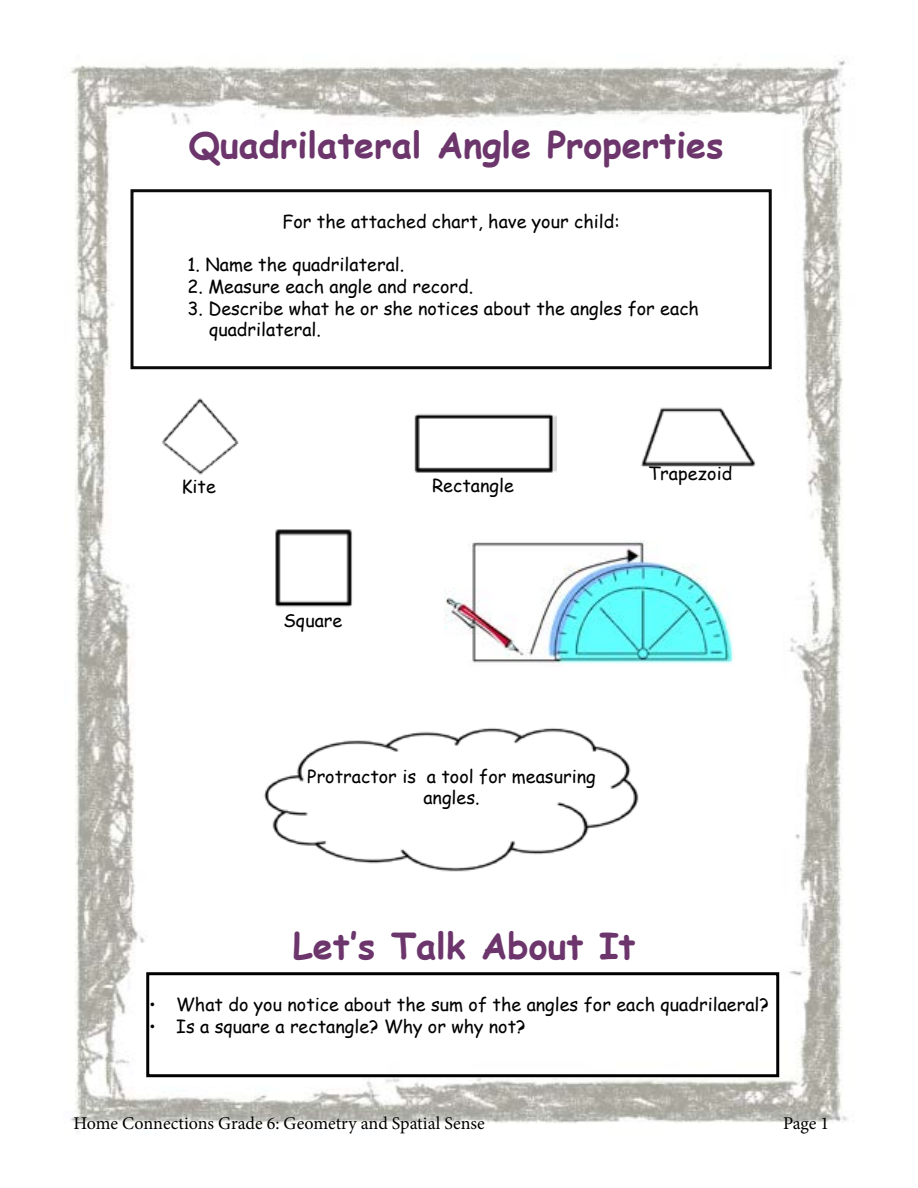
<style>
.page{position:relative;width:918px;height:1188px;background:#fff}
.page>*{position:absolute;margin:0;border:0;box-sizing:border-box;transform-origin:0 0}
.t1{font:700 36px "Comic Sans MS";color:#6c366c}
.t2{font:18px/21.6px "Comic Sans MS";color:#000}
.t3{font:18px "Minion Pro";color:#000}
</style>
<div class="page">
<img style="left:70px;top:60px;width:778px;height:1063px">
<img style="left:249px;top:723px;width:400px;height:153px">
<div style="left:130px;top:189px;width:642px;height:180px;border:3px solid #0a0a0b"></div>
<div style="left:146px;top:972px;width:633px;height:105px;border:3px solid #000"></div>
<img style="left:159px;top:395px;width:81px;height:83px">
<img style="left:412px;top:411px;width:144px;height:65px">
<img style="left:272px;top:525px;width:86px;height:87px">
<img style="left:638px;top:402px;width:121px;height:72px">
<img style="left:444px;top:540px;width:292px;height:127px">
<h1 class="t1" style="left:189px;top:118px;width:537px">Quadrilateral Angle Properties</h1>
<p class="t2" style="left:283px;top:210px;width:339px">For the attached chart, have your child:</p>
<p class="t2" style="left:188px;top:254px;width:218px">1. Name the quadrilateral.</p>
<p class="t2" style="left:188px;top:275px;width:287px">2. Measure each angle and record.</p>
<p class="t2" style="left:209px;top:297px;width:492px;text-indent:-22px">3. Describe what he or she notices about the angles for each quadrilateral.</p>
<p class="t2" style="left:182px;top:475px;width:36px">Kite</p>
<p class="t2" style="left:432px;top:474px;width:83px">Rectangle</p>
<p class="t2" style="left:284px;top:609px;width:60px">Square</p>
<p class="t2" style="left:648px;top:462px;width:86px">Trapezoid</p>
<p class="t2" style="left:307px;top:765px;width:290px;text-align:center">Protractor is a tool for measuring angles.</p>
<h2 class="t1" style="left:293px;top:919px;width:344px">Let’s Talk About It</h2>
<p class="t2" style="left:149px;top:993px;width:621px">• What do you notice about the sum of the angles for each quadrilaeral?</p>
<p class="t2" style="left:149px;top:1015px;width:378px">• Is a square a rectangle? Why or why not?</p>
<p class="t3" style="left:74px;top:1112px;width:413px">Home Connections Grade 6: Geometry and Spatial Sense</p>
<p class="t3" style="left:783px;top:1112px;width:48px">Page 1</p>
</div>
